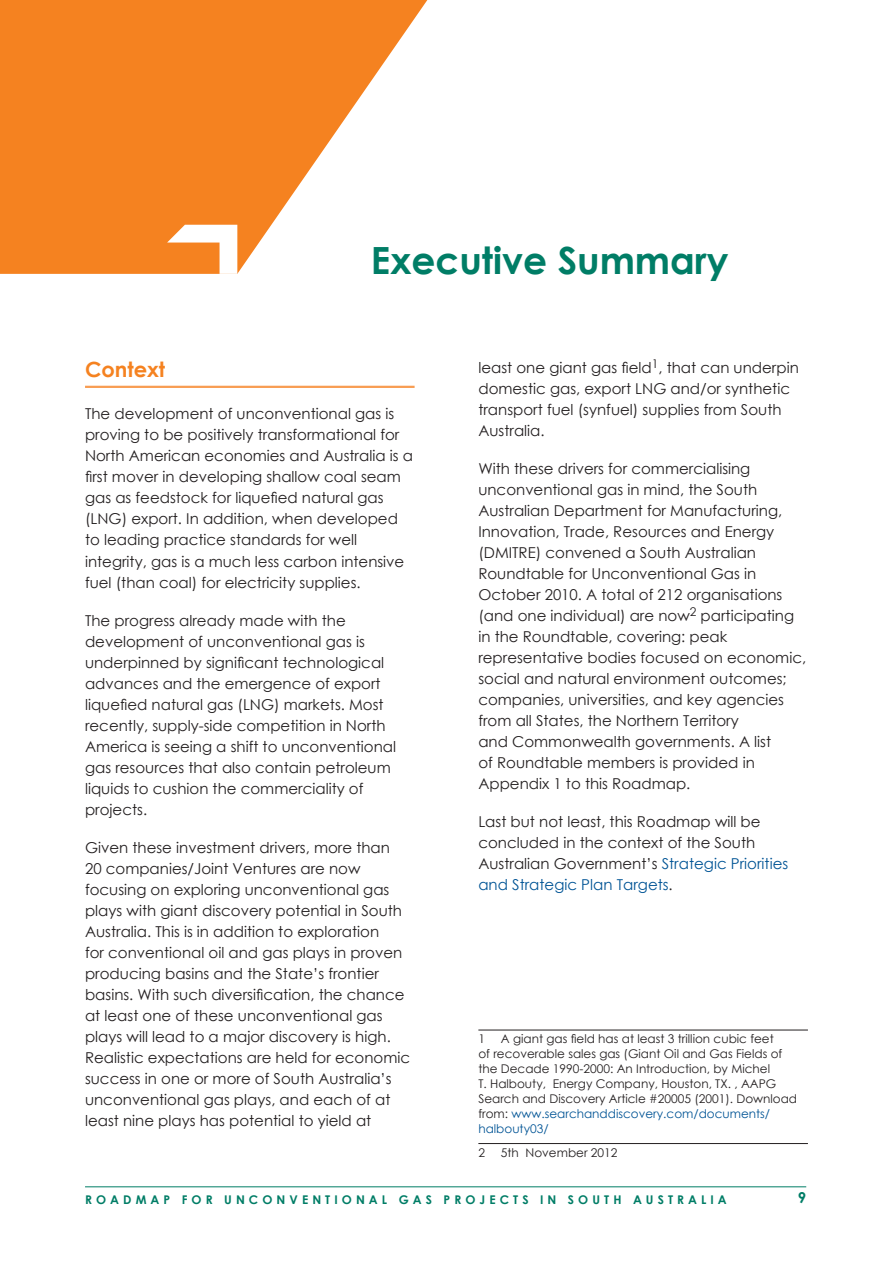
<style>
.page{position:relative;width:893px;height:1263px;background:#fff}
.page>*{position:absolute;margin:0;border:0;box-sizing:border-box;transform-origin:0 0}
.chapter_heading{font:700 37.5px "Century Gothic";color:#007d66}
.head_2{font:700 21px "Century Gothic";color:#f58220}
.body{font:15px/21px "Century Gothic";color:#231f20}
.t1{font:700 15px "Century Gothic";color:#007d66}
.footnote{font:12px/15px "Century Gothic";color:#231f20}
.t2{font:700 12px "Century Gothic";letter-spacing:.34em;color:#007d66}
.s1{color:#005495}
</style>
<div class="page">
<svg style="left:0;top:0;width:428px;height:274px;fill:#f58220"></svg>
<hr style="left:85px;top:1186px;width:721px;height:1px;background:#007d66">
<hr style="left:85px;top:386px;width:330px;height:2px;background:#f89d53">
<hr style="left:478px;top:1030px;width:330px;height:1px;background:#231f20">
<hr style="left:478px;top:1143px;width:330px;height:1px;background:#231f20">
<svg style="left:167px;top:225px;width:70px;height:49px"></svg>
<p class="chapter_heading" style="left:371px;top:232px;width:359px">Executive Summary</p>
<p class="head_2" style="left:85px;top:354px;width:82px">Context</p>
<p class="body" style="left:85px;top:403px;width:329px">The development of unconventional gas is proving to be positively transformational for North American economies and Australia is a first mover in developing shallow coal seam gas as feedstock for liquefied natural gas (LNG) export. In addition, when developed to leading practice standards for well integrity, gas is a much less carbon intensive fuel (than coal) for electricity supplies.</p>
<p class="body" style="left:85px;top:609px;width:313px">The progress already made with the development of unconventional gas is underpinned by significant technological advances and the emergence of export liquefied natural gas (LNG) markets. Most recently, supply-side competition in North America is seeing a shift to unconventional gas resources that also contain petroleum liquids to cushion the commerciality of projects.</p>
<p class="body" style="left:85px;top:836px;width:327px">Given these investment drivers, more than 20 companies/Joint Ventures are now focusing on exploring unconventional gas plays with giant discovery potential in South Australia. This is in addition to exploration<br>for conventional oil and gas plays in proven producing basins and the State’s frontier basins. With such diversification, the chance at least one of these unconventional gas plays will lead to a major discovery is high.<br>Realistic expectations are held for economic success in one or more of South Australia’s unconventional gas plays, and each of at least nine plays has potential to yield at</p>
<p class="body" style="left:478px;top:357px;width:322px">least one giant gas field<sup>1</sup>, that can underpin domestic gas, export LNG and/or synthetic transport fuel (synfuel) supplies from South Australia.</p>
<p class="body" style="left:478px;top:458px;width:329px">With these drivers for commercialising unconventional gas in mind, the South Australian Department for Manufacturing, Innovation, Trade, Resources and Energy (DMITRE) convened a South Australian Roundtable for Unconventional Gas in October 2010. A total of 212 organisations (and one individual) are now<sup>2</sup> participating in the Roundtable, covering: peak representative bodies focused on economic, social and natural environment outcomes; companies, universities, and key agencies from all States, the Northern Territory<br>and Commonwealth governments. A list<br>of Roundtable members is provided in Appendix 1 to this Roadmap.</p>
<p class="body" style="left:478px;top:811px;width:311px">Last but not least, this Roadmap will be concluded in the context of the South Australian Government’s <span class="s1">Strategic Priorities and Strategic Plan Targets</span>.</p>
<p class="footnote" style="left:478px;top:1031px;width:320px;text-indent:22px">A giant gas field has at least 3 trillion cubic feet<br>of recoverable sales gas (Giant Oil and Gas Fields of the Decade 1990-2000: An Introduction, by Michel<br>T. Halbouty, Energy Company, Houston, TX. , AAPG Search and Discovery Article #20005 (2001). Download from: <span class="s1">www.searchanddiscovery.com/documents/ halbouty03/</span></p>
<p class="footnote" style="left:478px;top:1145px;width:8px">2</p>
<p class="footnote" style="left:501px;top:1145px;width:118px">5th November 2012</p>
<p class="footnote" style="left:478px;top:1031px;width:8px">1</p>
<p class="t2" style="left:85px;top:1190px;width:643px">ROADMAP FOR UNCONVENTIONAL GAS PROJECTS IN SOUTH AUSTRALIA</p>
<p class="t1" style="left:798px;top:1186px;width:10px">9</p>
</div>
